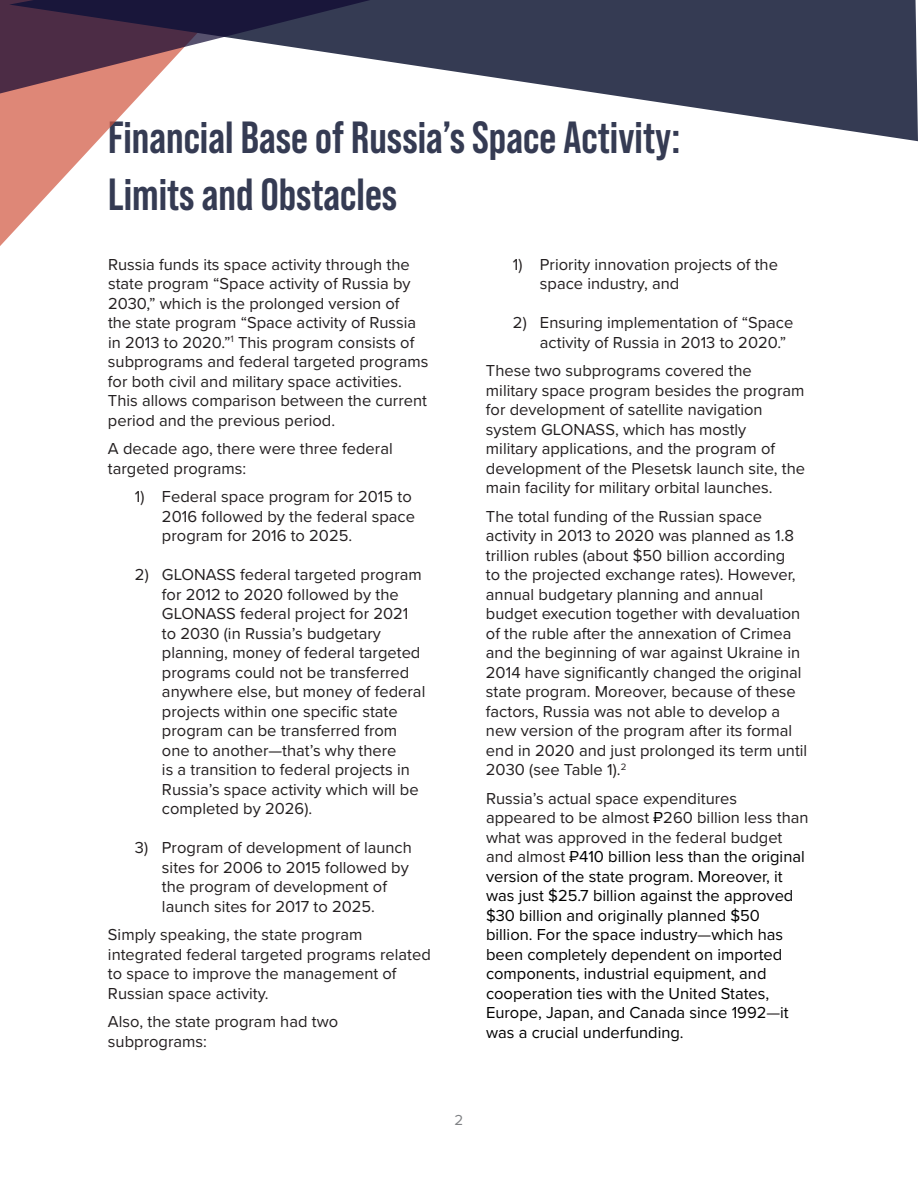
<style>
.page{position:relative;width:918px;height:1188px;background:#fff}
.page>*{position:absolute;margin:0;border:0;box-sizing:border-box;transform-origin:0 0}
.t1{font:700 45px/57px "Bebas Neue Pro";color:#353b53}
.t2{font:16.5px/19.5px "Proxima Nova";color:#231f20}
.t3{font:16.5px/19.5px "Proxima Nova";color:#000}
.t4{font:15px "Proxima Nova";color:#808285}
.s1{color:#231f20}
</style>
<div class="page">
<svg style="left:0;top:111px;width:98px;height:135px;fill:#de8777"></svg>
<svg style="left:9px;top:0;width:909px;height:141px;fill:#353b53"></svg>
<svg style="left:0;top:0;width:509px;height:111px"></svg>
<h1 class="t1" style="left:108px;top:108px;width:574px">Financial Base of Russia’s Space Activity:<br>Limits and Obstacles</h1>
<p class="t2" style="left:108px;top:254px;width:322px">Russia funds its space activity through the state program “Space activity of Russia by 2030,” which is the prolonged version of<br>the state program “Space activity of Russia in 2013 to 2020.”<sup>1</sup> This program consists of subprograms and federal targeted programs for both civil and military space activities.<br>This allows comparison between the current period and the previous period.</p>
<p class="t2" style="left:108px;top:438px;width:286px">A decade ago, there were three federal targeted programs:</p>
<p class="t2" style="left:162px;top:486px;width:254px;text-indent:-27px">1) Federal space program for 2015 to<br>2016 followed by the federal space program for 2016 to 2025.</p>
<p class="t2" style="left:162px;top:564px;width:265px;text-indent:-27px">2) GLONASS federal targeted program for 2012 to 2020 followed by the GLONASS federal project for 2021 to 2030 (in Russia’s budgetary planning, money of federal targeted programs could not be transferred anywhere else, but money of federal projects within one specific state program can be transferred from one to another—that’s why there<br>is a transition to federal projects in Russia’s space activity which will be completed by 2026).</p>
<p class="t2" style="left:162px;top:837px;width:251px;text-indent:-27px">3) Program of development of launch sites for 2006 to 2015 followed by the program of development of launch sites for 2017 to 2025.</p>
<p class="t2" style="left:108px;top:924px;width:324px">Simply speaking, the state program integrated federal targeted programs related to space to improve the management of Russian space activity.</p>
<p class="t2" style="left:108px;top:1011px;width:232px">Also, the state program had two subprograms:</p>
<p class="t2" style="left:540px;top:254px;width:240px;text-indent:-27px">1) Priority innovation projects of the space industry, and</p>
<p class="t2" style="left:540px;top:312px;width:255px;text-indent:-27px">2) Ensuring implementation of “Space activity of Russia in 2013 to 2020.”</p>
<p class="t2" style="left:486px;top:360px;width:321px">These two subprograms covered the military space program besides the program for development of satellite navigation system GLONASS, which has mostly<br>military applications, and the program of development of the Plesetsk launch site, the main facility for military orbital launches.</p>
<p class="t2" style="left:486px;top:506px;width:323px">The total funding of the Russian space activity in 2013 to 2020 was planned as 1.8 trillion rubles (about $50 billion according<br>to the projected exchange rates). However, annual budgetary planning and annual budget execution together with devaluation of the ruble after the annexation of Crimea and the beginning of war against Ukraine in 2014 have significantly changed the original state program. Moreover, because of these factors, Russia was not able to develop a new version of the program after its formal end in 2020 and just prolonged its term until 2030 (see Table 1).<sup>2</sup></p>
<p class="t3" style="left:486px;top:788px;width:324px"><span class="s1">Russia’s actual space expenditures appeared to be almost</span> ₽<span class="s1">260 billion less than what was approved in the federal budget and almost</span> ₽410 billion less than the original version of the state program. Moreover, it was just $25.7 billion against the approved $30 billion and originally planned $50 billion. For the space industry<span class="s1">—</span>which has been completely dependent on imported components, industrial equipment, and cooperation ties with the United States, Europe, Japan, and Canada since 1992<span class="s1">—</span>it was a crucial underfunding.</p>
<p class="t4" style="left:454px;top:1109px;width:10px">2</p>
</div>
